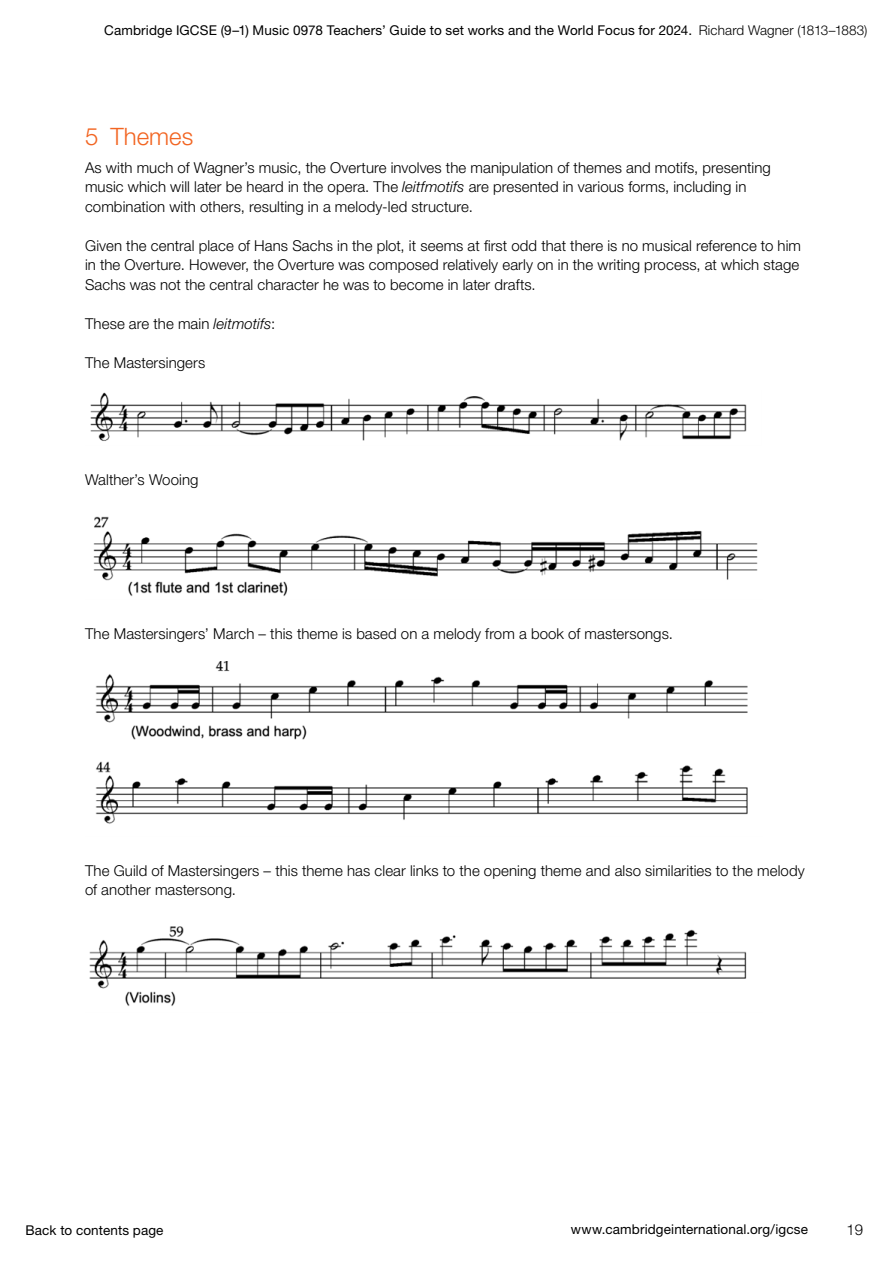
<style>
.page{position:relative;width:893px;height:1263px;background:#fff}
.page>*{position:absolute;margin:0;border:0;box-sizing:border-box;transform-origin:0 0}
.H2a_Main_Heading{font:300 24px "Helvetica Neue LTW1 G";letter-spacing:.005em;color:#f26522}
.Body_text{font:300 15px/19.5px "Helvetica Neue LTW1 G";letter-spacing:.005em;color:#000}
.t1{font:13.5px "Helvetica Neue LTW1 G";letter-spacing:.01em;color:#000}
.s1{font-weight:300}
.s2{font-style:italic}
</style>
<div class="page">
<img style="left:90px;top:392px;width:657px;height:49px">
<img style="left:93px;top:516px;width:665px;height:80px">
<img style="left:95px;top:661px;width:653px;height:163px">
<img style="left:89px;top:926px;width:658px;height:80px">
<p class="t1" style="left:104px;top:22px;width:765px">Cambridge IGCSE (9–1) Music 0978 Teachers’ Guide to set works and the World Focus for 2024. <span class="s1">Richard Wagner (1813–1883)</span></p>
<h2 class="H2a_Main_Heading" style="left:85px;top:121px;width:110px">5 Themes</h2>
<p class="Body_text" style="left:85px;top:158px;width:687px">As with much of Wagner’s music, the Overture involves the manipulation of themes and motifs, presenting music which will later be heard in the opera. The <span class="s2">leitfmotifs</span> are presented in various forms, including in combination with others, resulting in a melody-led structure.</p>
<p class="Body_text" style="left:85px;top:236px;width:717px;text-align:justify">Given the central place of Hans Sachs in the plot, it seems at first odd that there is no musical reference to him in the Overture. However, the Overture was composed relatively early on in the writing process, at which stage Sachs was not the central character he was to become in later drafts.</p>
<p class="Body_text" style="left:85px;top:314px;width:192px">These are the main <span class="s2">leitmotifs</span>:</p>
<p class="Body_text" style="left:85px;top:353px;width:122px">The Mastersingers</p>
<p class="Body_text" style="left:85px;top:470px;width:115px">Walther’s Wooing</p>
<p class="Body_text" style="left:85px;top:623px;width:589px">The Mastersingers’ March – this theme is based on a melody from a book of mastersongs.</p>
<p class="Body_text" style="left:85px;top:860px;width:721px">The Guild of Mastersingers – this theme has clear links to the opening theme and also similarities to the melody of another mastersong.</p>
<p class="t1" style="left:26px;top:1222px;width:140px">Back to contents page</p>
<p class="t1" style="left:571px;top:1221px;width:239px">www.cambridgeinternational.org/igcse</p>
<p class="Body_text" style="left:846px;top:1220px;width:18px">19</p>
</div>
